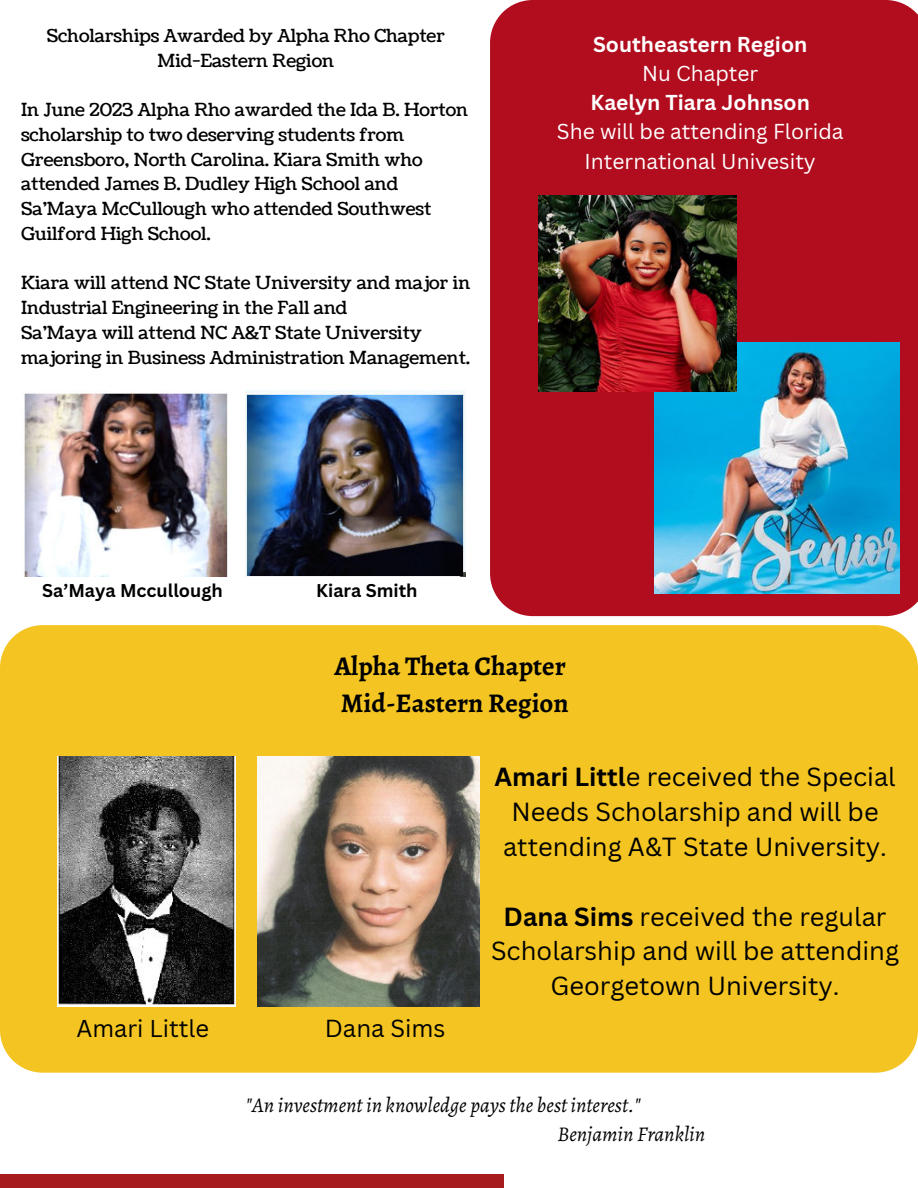
<style>
.page{position:relative;width:918px;height:1188px;background:#fff}
.page>*{position:absolute;margin:0;border:0;box-sizing:border-box;transform-origin:0 0}
.t1{font:700 27px/37.2px "Alegreya";color:#000}
.t2{font:25.5px/34.8px "Canva Sans";color:#000;text-align:center}
.t3{font:24px "Canva Sans";color:#000}
.t4{font:23.7px "Canva Sans";color:#000}
.t5{font:italic 21px/29.2px "Alegreya";color:#000}
.t6{font:21px/29.2px "Canva Sans";color:#fff;text-align:center}
.t7{font:700 21px "Canva Sans";color:#fff}
.t8{font:18px/24.8px "Coustard";color:#000}
.t9{font:700 18px "Canva Sans";color:#000}
.s1{font-weight:700}
</style>
<div class="page">
<div style="left:490px;top:0;width:428px;height:616px;background:#b10d1e"></div>
<img style="left:655px;top:343px;width:245px;height:251px">
<img style="left:539px;top:195px;width:198px;height:196px">
<img style="left:24px;top:393px;width:204px;height:183px">
<img style="left:246px;top:391px;width:219px;height:185px">
<div style="left:0;top:1175px;width:503px;height:13px;background:#a61c1c"></div>
<div style="left:0;top:625px;width:918px;height:448px;background:#f4c522"></div>
<img style="left:58px;top:756px;width:177px;height:251px">
<img style="left:258px;top:756px;width:222px;height:251px">
<p class="t8" style="left:47px;top:23px;width:400px;text-align:center">Scholarships Awarded by Alpha Rho Chapter<br>Mid-Eastern Region</p>
<p class="t8" style="left:21px;top:97px;width:449px">In June 2023 Alpha Rho awarded the Ida B. Horton scholarship to two deserving students from Greensboro, North Carolina. Kiara Smith who attended James B. Dudley High School and Sa’Maya McCullough who attended Southwest Guilford High School.</p>
<p class="t8" style="left:21px;top:271px;width:451px">Kiara will attend NC State University and major in Industrial Engineering in the Fall and<br>Sa’Maya will attend NC A&amp;T State University majoring in Business Administration Management.</p>
<p class="t9" style="left:42px;top:579px;width:182px">Sa’Maya Mccullough</p>
<p class="t9" style="left:316px;top:579px;width:103px">Kiara Smith</p>
<p class="t7" style="left:593px;top:32px;width:216px">Southeastern Region</p>
<p class="t6" style="left:642px;top:59px;width:118px">Nu Chapter</p>
<p class="t7" style="left:590px;top:90px;width:221px">Kaelyn Tiara Johnson</p>
<p class="t6" style="left:557px;top:117px;width:288px">She will be attending Florida<br>International Univesity</p>
<h1 class="t1" style="left:334px;top:647px;width:236px">Alpha Theta Chapter<br>Mid-Eastern Region</h1>
<h2 class="t2" style="left:494px;top:759px;width:403px"><span class="s1">Amari Littl</span>e received the Special<br>Needs Scholarship and will be attending A&amp;T State University.</h2>
<h3 class="t4" style="left:76px;top:1014px;width:134px">Amari Little</h3>
<h3 class="t3" style="left:325px;top:1014px;width:122px">Dana Sims</h3>
<h2 class="t2" style="left:491px;top:899px;width:410px"><span class="s1">Dana Sims</span> received the regular<br>Scholarship and will be attending<br>Georgetown University.</h2>
<p class="t5" style="left:557px;top:1090px;width:149px;text-indent:-311px">"An investment in knowledge pays the best interest."<br>Benjamin Franklin</p>
</div>
